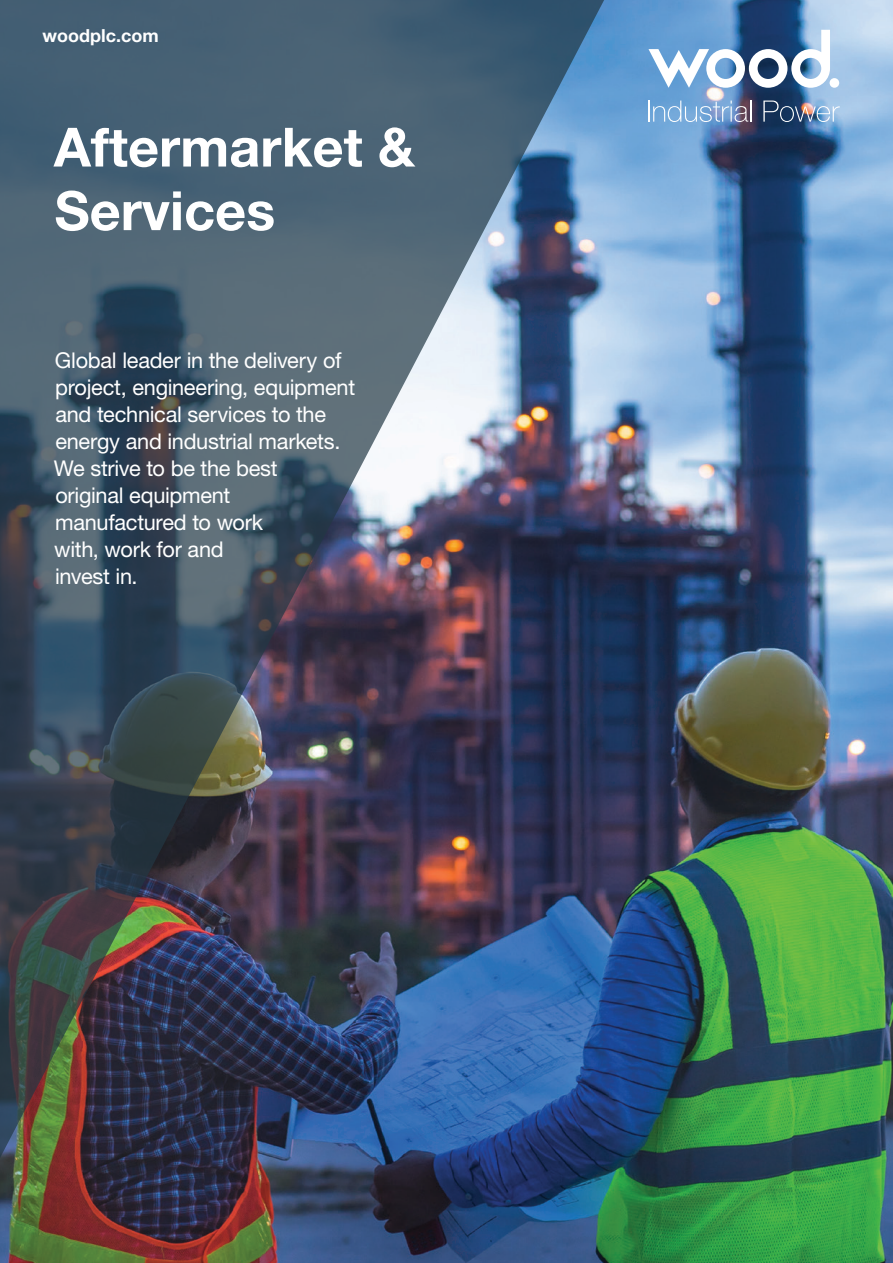
<style>
.page{position:relative;width:893px;height:1263px;background:#fff}
.page>*{position:absolute;margin:0;border:0;box-sizing:border-box;transform-origin:0 0}
.t1{font:700 54.15px/63.6px "Helvetica Neue LT Std";color:#fff}
.t2{font:21.75px/27px "Helvetica Neue LT Std";letter-spacing:-.015em;color:#fff}
.t3{font:700 18px "Helvetica Neue LT Std";color:#fff}
</style>
<div class="page">
<img style="left:0;top:0;width:893px;height:1263px">
<img style="left:0;top:0;width:611px;height:1184px">
<svg style="left:653px;top:101px;width:98px;height:21px;background:#88a9d0"></svg>
<hr style="left:648px;top:101px;width:2px;height:21px;background:#fff">
<svg style="left:763px;top:101px;width:77px;height:21px;background:#6a819f"></svg>
<div style="left:830px;top:78px;width:9px;height:10px;background:#fff;border-radius:50%"></div>
<svg style="left:648px;top:30px;width:182px;height:58px"></svg>
<p class="t3" style="left:43px;top:24px;width:118px">woodplc.com</p>
<h1 class="t1" style="left:54px;top:114px;width:363px">Aftermarket &amp;<br>Services</h1>
<p class="t2" style="left:54px;top:347px;width:303px">Global leader in the delivery of project, engineering, equipment and technical services to the energy and industrial markets.<br>We strive to be the best<br>original equipment manufactured to work<br>with, work for and<br>invest in.</p>
</div>
